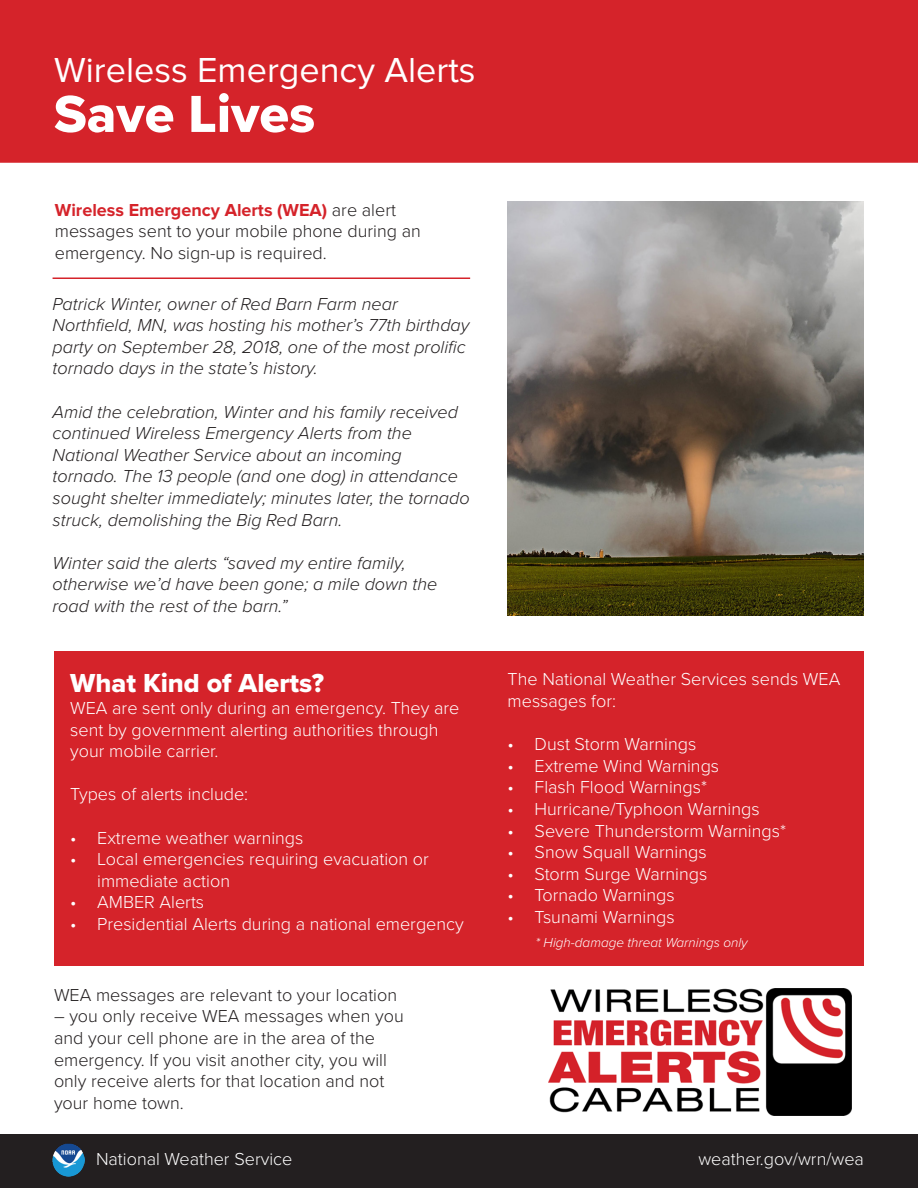
<style>
.page{position:relative;width:918px;height:1188px;background:#fff}
.page>*{position:absolute;margin:0;border:0;box-sizing:border-box;transform-origin:0 0}
.t1{font:54px "Proxima Nova Extrabld";color:#fff}
.t2{font:36px "Proxima Nova";color:#fff}
.t3{font:27px "Proxima Nova Extrabld";color:#fff}
.t4{font:300 18px/21.6px "Proxima Nova";color:#fff}
.t5{font:italic 300 18px/21.6px "Proxima Nova";color:#231f20}
.t6{font:300 18px/21.6px "Proxima Nova";color:#231f20}
.t7{font:italic 300 13.5px "Proxima Nova";color:#fff}
.s1{font-weight:700;color:#d5232a}
</style>
<div class="page">
<div style="left:0;top:0;width:918px;height:163px;background:#d5232a"></div>
<img style="left:508px;top:202px;width:356px;height:414px">
<div style="left:54px;top:651px;width:810px;height:315px;background:#d5232a"></div>
<hr style="left:53px;top:278px;width:417px;height:1px;background:#d5232a">
<img style="left:548px;top:988px;width:304px;height:128px">
<div style="left:0;top:1134px;width:918px;height:54px;background:#231f20"></div>
<img style="left:53px;top:1144px;width:32px;height:32px">
<p class="t2" style="left:54px;top:50px;width:423px">Wireless Emergency Alerts</p>
<p class="t1" style="left:54px;top:74px;width:263px">Save Lives</p>
<p class="t6" style="left:55px;top:198px;width:367px"><span class="s1">Wireless Emergency Alerts (WEA)</span> are alert messages sent to your mobile phone during an emergency. No sign-up is required.</p>
<p class="t5" style="left:53px;top:292px;width:419px">Patrick Winter, owner of Red Barn Farm near Northfield, MN, was hosting his mother’s 77th birthday party on September 28, 2018, one of the most prolific tornado days in the state’s history.</p>
<p class="t5" style="left:53px;top:400px;width:419px">Amid the celebration, Winter and his family received continued Wireless Emergency Alerts from the National Weather Service about an incoming tornado. The 13 people (and one dog) in attendance sought shelter immediately; minutes later, the tornado struck, demolishing the Big Red Barn.</p>
<p class="t5" style="left:53px;top:551px;width:386px">Winter said the alerts “saved my entire family, otherwise we’d have been gone; a mile down the road with the rest of the barn.”</p>
<p class="t3" style="left:70px;top:663px;width:255px">What Kind of Alerts?</p>
<p class="t4" style="left:70px;top:696px;width:391px">WEA are sent only during an emergency. They are sent by government alerting authorities through your mobile carrier.</p>
<p class="t4" style="left:70px;top:783px;width:180px">Types of alerts include:</p>
<p class="t4" style="left:70px;top:826px;width:235px">• Extreme weather warnings</p>
<p class="t4" style="left:97px;top:847px;width:333px;text-indent:-27px">• Local emergencies requiring evacuation or immediate action</p>
<p class="t4" style="left:70px;top:891px;width:136px">• AMBER Alerts</p>
<p class="t4" style="left:70px;top:912px;width:395px">• Presidential Alerts during a national emergency</p>
<p class="t6" style="left:54px;top:983px;width:345px">WEA messages are relevant to your location</p>
<p class="t6" style="left:54px;top:1005px;width:351px">– you only receive WEA messages when you and your cell phone are in the area of the emergency. If you visit another city, you will only receive alerts for that location and not your home town.</p>
<p class="t4" style="left:508px;top:668px;width:334px">The National Weather Services sends WEA</p>
<p class="t4" style="left:508px;top:689px;width:110px">messages for:</p>
<p class="t4" style="left:508px;top:732px;width:190px">• Dust Storm Warnings</p>
<p class="t4" style="left:508px;top:754px;width:213px">• Extreme Wind Warnings</p>
<p class="t4" style="left:508px;top:776px;width:201px">• Flash Flood Warnings*</p>
<p class="t4" style="left:508px;top:797px;width:254px">• Hurricane/Typhoon Warnings</p>
<p class="t4" style="left:508px;top:819px;width:280px">• Severe Thunderstorm Warnings*</p>
<p class="t4" style="left:508px;top:840px;width:201px">• Snow Squall Warnings</p>
<p class="t4" style="left:508px;top:862px;width:201px">• Storm Surge Warnings</p>
<p class="t4" style="left:508px;top:884px;width:169px">• Tornado Warnings</p>
<p class="t4" style="left:508px;top:905px;width:169px">• Tsunami Warnings</p>
<p class="t7" style="left:536px;top:933px;width:214px">* High-damage threat Warnings only</p>
<p class="t4" style="left:96px;top:1148px;width:198px">National Weather Service</p>
<p class="t4" style="left:698px;top:1148px;width:167px">weather.gov/wrn/wea</p>
</div>
